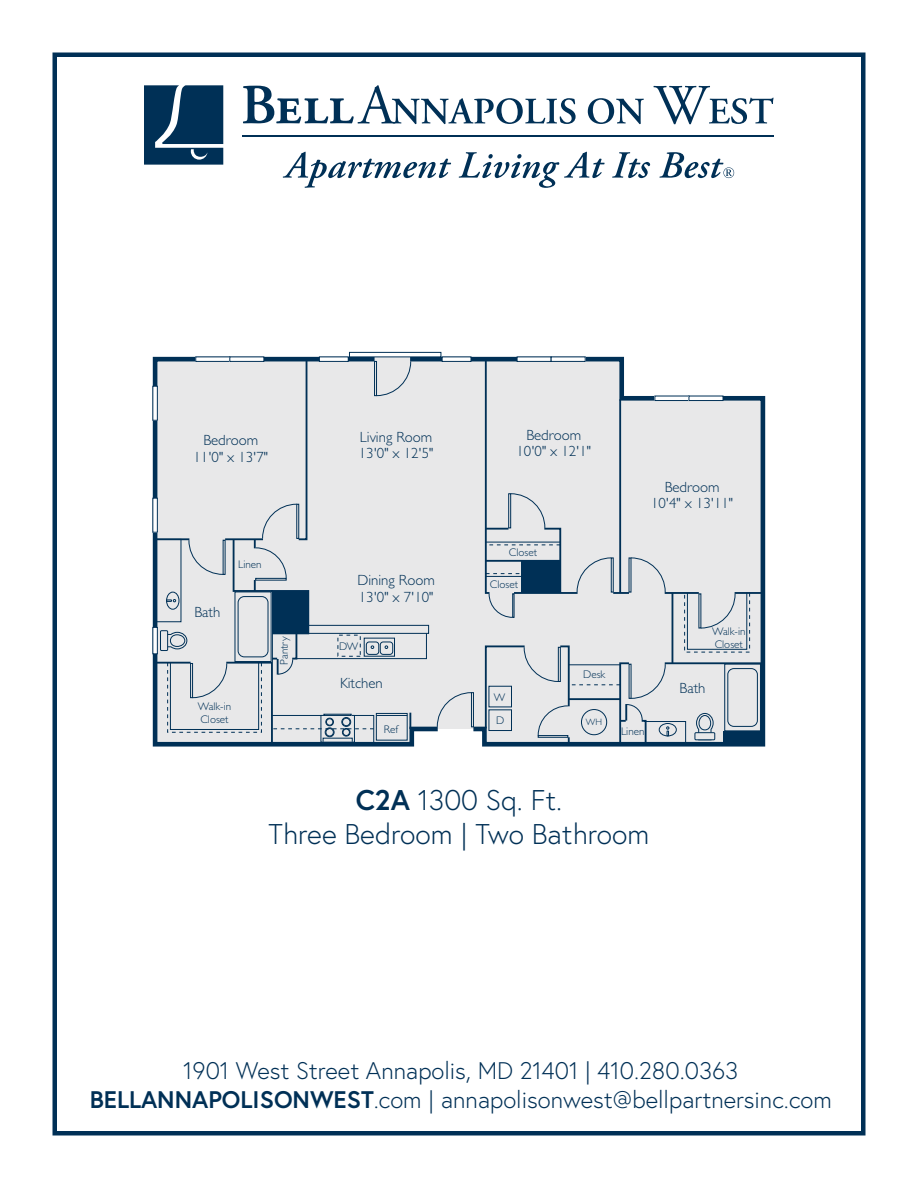
<style>
.page{position:relative;width:918px;height:1188px;background:#fff}
.page>*{position:absolute;margin:0;border:0;box-sizing:border-box;transform-origin:0 0}
.t1{font:300 28.5px "Europa";color:#003056}
.t2{font:300 24px "Europa";color:#003056}
.t3{font:300 14.85px/16.6px "Gill Sans Std";color:#003056;text-align:center}
.t4{font:300 11.1px/12.9px "Gill Sans Std";color:#003056}
.t5{font:300 9.3px "Gill Sans Std";color:#003056}
.s1{font-weight:700}
</style>
<div class="page">
<div style="left:52px;top:52px;width:814px;height:1084px;border:4px solid #003056"></div>
<hr style="left:243px;top:135px;width:531px;height:2px;background:#003056">
<svg style="left:144px;top:85px;width:79px;height:80px;background:#1e486a"></svg>
<svg style="left:243px;top:85px;width:333px;height:39px"></svg>
<svg style="left:588px;top:98px;width:56px;height:26px"></svg>
<svg style="left:653px;top:86px;width:121px;height:38px"></svg>
<svg style="left:283px;top:152px;width:168px;height:36px"></svg>
<svg style="left:459px;top:152px;width:146px;height:36px"></svg>
<svg style="left:612px;top:152px;width:38px;height:26px"></svg>
<svg style="left:659px;top:152px;width:75px;height:26px"></svg>
<svg style="left:442px;top:356px;width:324px;height:391px;background:#e0e2e5"></svg>
<svg style="left:152px;top:355px;width:290px;height:392px;background:#bfc8d0"></svg>
<hr style="left:155px;top:538px;width:34px;height:2px;background:#003056">
<hr style="left:155px;top:662px;width:36px;height:2px;background:#003056">
<hr style="left:665px;top:662px;width:98px;height:2px;background:#003056">
<hr style="left:672px;top:593px;width:1px;height:70px;background:#003056">
<hr style="left:514px;top:592px;width:64px;height:2px;background:#003056">
<hr style="left:665px;top:592px;width:34px;height:2px;background:#003056">
<hr style="left:735px;top:592px;width:28px;height:2px;background:#003056">
<hr style="left:619px;top:399px;width:2px;height:194px;background:#003056">
<div style="left:156px;top:539px;width:25px;height:83px;border:1px solid #003056"></div>
<div style="left:687px;top:593px;width:60px;height:57px;border:1px solid #003056"></div>
<div style="left:684px;top:593px;width:66px;height:60px;border:1px dashed #003056"></div>
<div style="left:645px;top:721px;width:41px;height:23px;border:1px solid #003056"></div>
<div style="left:724px;top:731px;width:37px;height:12px;background:#003056"></div>
<div style="left:308px;top:625px;width:121px;height:9px;border:1px solid #003056"></div>
<hr style="left:153px;top:386px;width:4px;height:34px;background:#fff">
<div style="left:152px;top:386px;width:6px;height:35px;border:1px solid #003056"></div>
<hr style="left:153px;top:498px;width:4px;height:34px;background:#fff">
<div style="left:152px;top:498px;width:6px;height:35px;border:1px solid #003056"></div>
<hr style="left:153px;top:627px;width:4px;height:27px;background:#fff">
<div style="left:152px;top:627px;width:6px;height:27px;border:1px solid #003056"></div>
<hr style="left:442px;top:357px;width:29px;height:4px;background:#fff">
<div style="left:442px;top:356px;width:29px;height:6px;border:1px solid #003056"></div>
<div style="left:349px;top:352px;width:92px;height:5px;border:1px solid #003056"></div>
<hr style="left:551px;top:357px;width:34px;height:4px;background:#fff">
<div style="left:551px;top:356px;width:35px;height:6px;border:1px solid #003056"></div>
<div style="left:655px;top:396px;width:34px;height:5px;background:#fff"></div>
<div style="left:654px;top:396px;width:35px;height:5px;border:1px solid #003056"></div>
<div style="left:689px;top:396px;width:34px;height:5px;background:#fff"></div>
<div style="left:688px;top:396px;width:35px;height:5px;border:1px solid #003056"></div>
<div style="left:471px;top:692px;width:3px;height:35px;border:1px solid #003056"></div>
<svg style="left:436px;top:692px;width:36px;height:36px"></svg>
<svg style="left:700px;top:593px;width:36px;height:36px"></svg>
<svg style="left:576px;top:557px;width:90px;height:37px;background:#cfd4d9"></svg>
<svg style="left:484px;top:357px;width:78px;height:261px;background:#cad0d6"></svg>
<svg style="left:696px;top:713px;width:18px;height:28px"></svg>
<div style="left:699px;top:716px;width:12px;height:14px;background:#e8e8e9;border-radius:50%"></div>
<div style="left:699px;top:715px;width:12px;height:15px;border:1px solid #003056;border-radius:50%"></div>
<div style="left:695px;top:733px;width:20px;height:7px;background:#e8e8e9"></div>
<div style="left:694px;top:732px;width:21px;height:8px;border:1px solid #003056"></div>
<div style="left:659px;top:724px;width:17px;height:12px;background:#e8e8e9;border-radius:50%"></div>
<div style="left:659px;top:723px;width:18px;height:13px;border:1px solid #003056;border-radius:50%"></div>
<svg style="left:484px;top:645px;width:185px;height:101px;background:#cbd1d7"></svg>
<div style="left:725px;top:664px;width:35px;height:67px;background:#e8e8e9"></div>
<div style="left:724px;top:664px;width:37px;height:67px;border:1px solid #003056"></div>
<div style="left:727px;top:668px;width:31px;height:59px;border:1px solid #003056;border-radius:6px"></div>
<div style="left:581px;top:710px;width:26px;height:25px;background:#e8e8e9;border-radius:50%"></div>
<div style="left:581px;top:709px;width:26px;height:26px;border:1px solid #003056;border-radius:50%"></div>
<div style="left:489px;top:710px;width:23px;height:21px;background:#e8e8e9"></div>
<div style="left:488px;top:709px;width:24px;height:22px;border:1px solid #003056"></div>
<div style="left:489px;top:686px;width:23px;height:21px;background:#e8e8e9"></div>
<svg style="left:160px;top:357px;width:267px;height:389px;background:#d7dbde"></svg>
<p class="t3" style="left:194px;top:432px;width:76px">Bedroom<br>11'0" x 13'7"</p>
<p class="t3" style="left:517px;top:427px;width:76px">Bedroom<br>10'0" x 12'1"</p>
<p class="t3" style="left:359px;top:429px;width:76px;text-align:left">Living Room<br>13'0" x 12'5"</p>
<p class="t3" style="left:194px;top:604px;width:27px">Bath</p>
<p class="t4" style="left:238px;top:558px;width:25px">Linen</p>
<p class="t4" style="left:198px;top:700px;width:35px">Walk-in<br>Closet</p>
<p class="t4" style="left:278px;top:665px;width:30px;rotate:-90deg">Pantry</p>
<p class="t4" style="left:509px;top:546px;width:30px">Closet</p>
<p class="t3" style="left:357px;top:572px;width:79px;text-align:left">Dining Room<br>13'0" x 7'10"</p>
<p class="t4" style="left:490px;top:578px;width:30px">Closet</p>
<p class="t4" style="left:339px;top:640px;width:21px">DW</p>
<p class="t3" style="left:340px;top:675px;width:44px">Kitchen</p>
<p class="t4" style="left:384px;top:723px;width:16px">Ref</p>
<p class="t4" style="left:494px;top:691px;width:13px">W</p>
<p class="t4" style="left:583px;top:668px;width:24px">Desk</p>
<p class="t4" style="left:496px;top:714px;width:10px">D</p>
<p class="t5" style="left:586px;top:716px;width:18px">WH</p>
<p class="t3" style="left:651px;top:479px;width:83px">Bedroom<br>10'4" x 13'11"</p>
<p class="t4" style="left:621px;top:725px;width:25px">Linen</p>
<p class="t4" style="left:712px;top:625px;width:35px">Walk-in<br>Closet</p>
<p class="t3" style="left:680px;top:680px;width:27px">Bath</p>
<p class="t1" style="left:356px;top:782px;width:208px"><span class="s1">C2A</span> 1300 Sq. Ft.</p>
<p class="t1" style="left:269px;top:816px;width:382px">Three Bedroom | Two Bathroom</p>
<p class="t2" style="left:183px;top:1056px;width:556px">1901 West Street Annapolis, MD 21401 | 410.280.0363</p>
<p class="t2" style="left:90px;top:1084px;width:744px"><span class="s1">BELLANNAPOLISONWEST</span>.com | annapolisonwest@bellpartnersinc.com</p>
</div>
